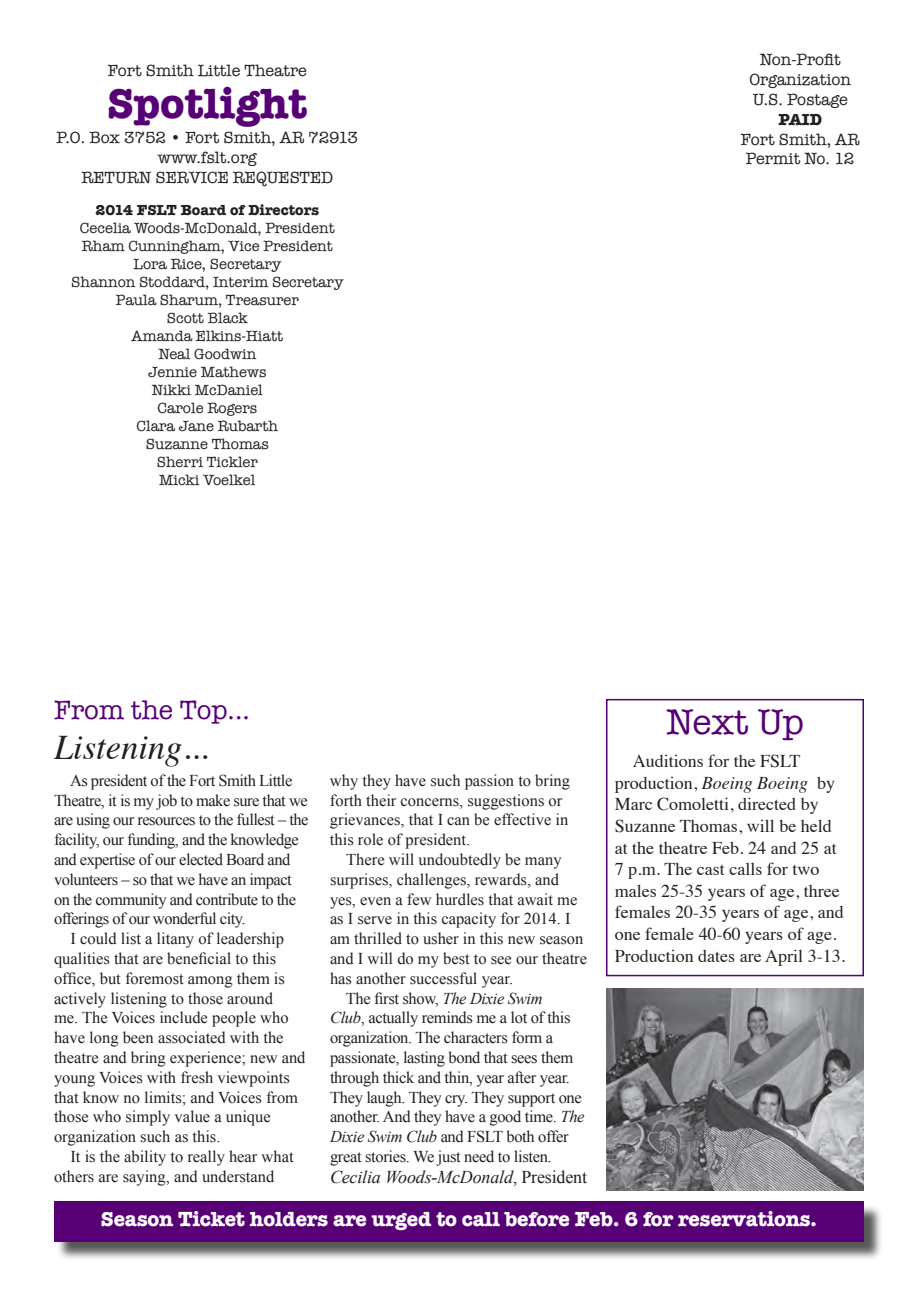
<style>
.page{position:relative;width:918px;height:1296px;background:#fff}
.page>*{position:absolute;margin:0;border:0;box-sizing:border-box;transform-origin:0 0}
.t1{font:700 43.5px "American Typewriter";color:#570075}
.t2{font:36px "American Typewriter";letter-spacing:-.01em;color:#570075}
.t3{font:italic 34.5px "Times";color:#231f20}
.t4{font:27px "American Typewriter";color:#570075}
.t5{font:700 21px "American Typewriter";letter-spacing:-.01em;color:#fff}
.t6{font:18px/21.6px "Times";color:#231f20}
.t7{font:italic 18px "Times New Roman";letter-spacing:-.01em;color:#231f20}
.t8{font:16.5px/19.8px "Times New Roman";color:#231f20}
.t9{font:16.5px/19.8px "Times New Roman";letter-spacing:-.02em;color:#231f20}
.t10{font:16.5px/19.8px "Times New Roman";letter-spacing:-.03em;color:#231f20}
.t11{font:16.5px "American Typewriter";color:#231f20}
.t12{font:700 16.5px "American Typewriter";color:#231f20}
.t13{font:15px "American Typewriter";color:#231f20}
.t14{font:700 15px "American Typewriter";color:#231f20}
.s1{font-style:italic}
.s2{font-style:normal}
</style>
<div class="page">
<div style="left:56px;top:1204px;width:827px;height:57px;background:#231f20;opacity:.75"></div>
<div style="left:54px;top:1202px;width:810px;height:40px;background:#570075"></div>
<div style="left:606px;top:699px;width:258px;height:277px;border:2px solid #570075"></div>
<img style="left:606px;top:989px;width:258px;height:201px">
<p class="t11" style="left:108px;top:58px;width:201px">Fort Smith Little Theatre</p>
<p class="t1" style="left:107px;top:65px;width:202px">Spotlight</p>
<p class="t11" style="left:57px;top:125px;width:303px">P.O. Box 3752 • Fort Smith, AR 72913</p>
<p class="t11" style="left:158px;top:145px;width:100px">www.fslt.org</p>
<p class="t11" style="left:81px;top:165px;width:253px">RETURN SERVICE REQUESTED</p>
<p class="t14" style="left:96px;top:197px;width:225px">2014 FSLT Board of Directors</p>
<p class="t13" style="left:80px;top:216px;width:256px">Cecelia Woods-McDonald, President</p>
<p class="t13" style="left:82px;top:234px;width:252px">Rham Cunningham, Vice President</p>
<p class="t13" style="left:134px;top:252px;width:149px">Lora Rice, Secretary</p>
<p class="t13" style="left:71px;top:270px;width:274px">Shannon Stoddard, Interim Secretary</p>
<p class="t13" style="left:116px;top:288px;width:184px">Paula Sharum, Treasurer</p>
<p class="t13" style="left:167px;top:306px;width:83px">Scott Black</p>
<p class="t13" style="left:132px;top:324px;width:153px">Amanda Elkins-Hiatt</p>
<p class="t13" style="left:158px;top:342px;width:99px">Neal Goodwin</p>
<p class="t13" style="left:148px;top:360px;width:120px">Jennie Mathews</p>
<p class="t13" style="left:152px;top:378px;width:113px">Nikki McDaniel</p>
<p class="t13" style="left:157px;top:396px;width:101px">Carole Rogers</p>
<p class="t13" style="left:137px;top:414px;width:143px">Clara Jane Rubarth</p>
<p class="t13" style="left:146px;top:432px;width:124px">Suzanne Thomas</p>
<p class="t13" style="left:157px;top:450px;width:103px">Sherri Tickler</p>
<p class="t13" style="left:159px;top:468px;width:98px">Micki Voelkel</p>
<p class="t11" style="left:760px;top:47px;width:82px">Non-Profit</p>
<p class="t11" style="left:749px;top:67px;width:103px">Organization</p>
<p class="t11" style="left:753px;top:87px;width:97px">U.S. Postage</p>
<p class="t12" style="left:778px;top:105px;width:45px">PAID</p>
<p class="t11" style="left:741px;top:127px;width:120px">Fort Smith, AR</p>
<p class="t11" style="left:746px;top:146px;width:110px">Permit No. 12</p>
<p class="t4" style="left:54px;top:690px;width:197px">From the Top...</p>
<p class="t2" style="left:666px;top:694px;width:139px">Next Up</p>
<p class="t3" style="left:54px;top:717px;width:156px">Listening...</p>
<p class="t6" style="left:615px;top:749px;width:232px;text-indent:18px">Auditions for the FSLT production, <span class="s1">Boeing Boeing</span> by<br>Marc Comoletti, directed by<br>Suzanne Thomas, will be held at the theatre Feb. 24 and 25 at<br>7 p.m. The cast calls for two males 25-35 years of age, three females 20-35 years of age, and one female 40-60 years of age.<br>Production dates are April 3-13.</p>
<p class="t8" style="left:330px;top:770px;width:242px">why they have such passion to bring forth their concerns, suggestions or grievances, that I can be effective in this role of president.</p>
<p class="t8" style="left:330px;top:849px;width:259px;text-indent:16px">There will undoubtedly be many surprises, challenges, rewards, and yes, even a few hurdles that await me as I serve in this capacity for 2014. I am thrilled to usher in this new season and I will do my best to see our theatre has another successful year.</p>
<p class="t9" style="left:330px;top:988px;width:256px;text-indent:16px">The first show, <span class="s1">The Dixie Swim<br>Club</span>, actually reminds me a lot of this organization. The characters form a passionate, lasting bond that sees them through thick and thin, year after year.<br>They laugh. They cry. They support one another. And they have a good time. <span class="s1">The Dixie Swim Club</span> and FSLT both offer great stories. We just need to listen.</p>
<p class="t7" style="left:330px;top:1164px;width:259px">Cecilia Woods-McDonald<span class="s2">, President</span></p>
<p class="t10" style="left:54px;top:770px;width:256px;text-indent:16px">As president of the Fort Smith Little Theatre, it is my job to make sure that we are using our resources to the fullest – the facility, our funding, and the knowledge and expertise of our elected Board and volunteers – so that we have an impact on the community and contribute to the offerings of our wonderful city.</p>
<p class="t8" style="left:54px;top:929px;width:253px;text-indent:16px">I could list a litany of leadership qualities that are beneficial to this office, but foremost among them is actively listening to those around<br>me. The Voices include people who have long been associated with the theatre and bring experience; new and young Voices with fresh viewpoints that know no limits; and Voices from those who simply value a unique organization such as this.</p>
<p class="t8" style="left:54px;top:1146px;width:241px;text-indent:16px">It is the ability to really hear what others are saying, and understand</p>
<p class="t5" style="left:101px;top:1201px;width:718px">Season Ticket holders are urged to call before Feb. 6 for reservations.</p>
</div>
